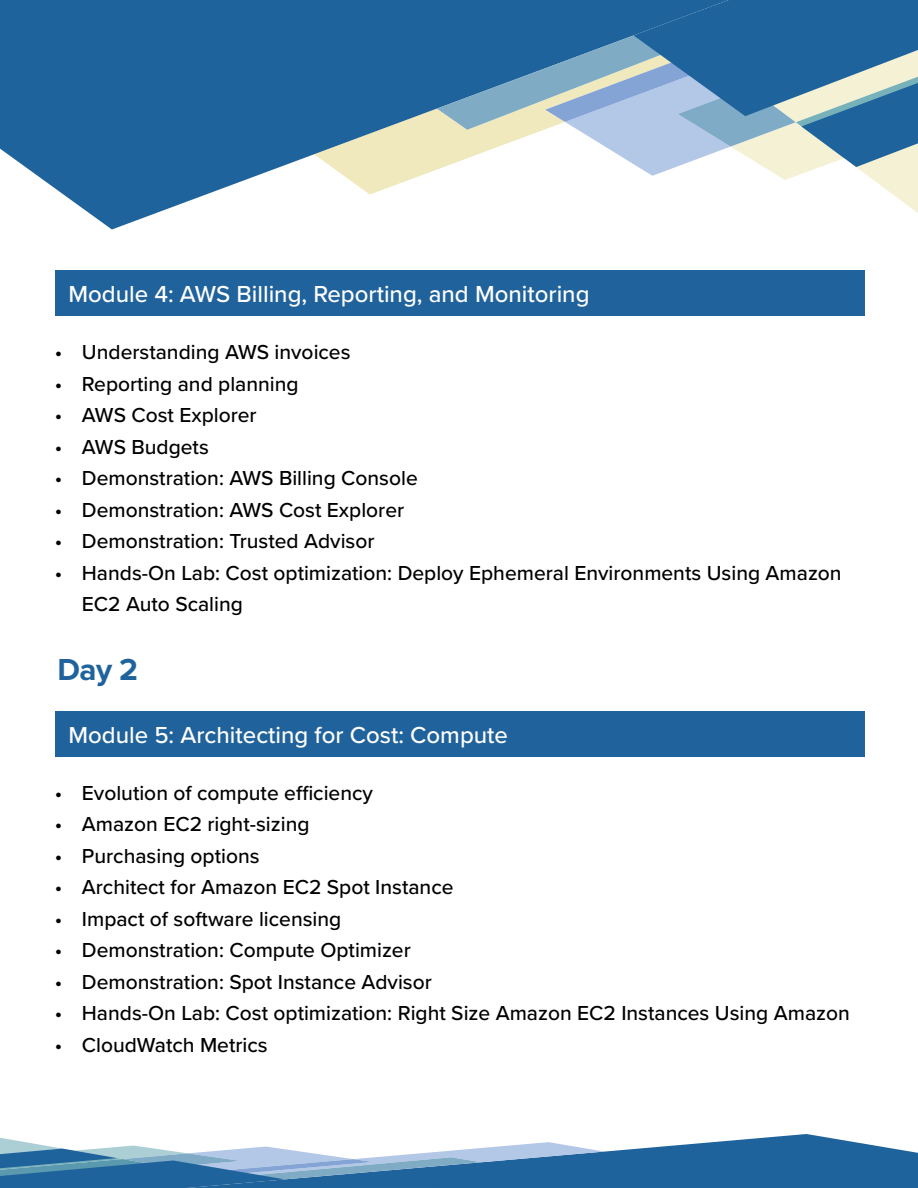
<style>
.page{position:relative;width:918px;height:1188px;background:#fff}
.page>*{position:absolute;margin:0;border:0;box-sizing:border-box;transform-origin:0 0}
.t1{font:700 31.5px "Proxima Nova";color:#1f639d}
.t2{font:500 24px "Proxima Nova";color:#fff}
.t3{font:500 21px/31.5px "Proxima Nova";color:#000}
</style>
<div class="page">
<svg style="left:0;top:1134px;width:918px;height:54px"></svg>
<svg style="left:0;top:0;width:437px;height:230px;fill:#1f639d"></svg>
<svg style="left:314px;top:44px;width:123px;height:151px;background:#789db1"></svg>
<svg style="left:437px;top:0;width:481px;height:213px"></svg>
<div style="left:55px;top:270px;width:810px;height:46px;background:#20629b"></div>
<div style="left:55px;top:711px;width:810px;height:46px;background:#20629b"></div>
<p class="t2" style="left:68px;top:277px;width:523px">Module 4: AWS Billing, Reporting, and Monitoring</p>
<p class="t3" style="left:55px;top:336px;width:297px">• Understanding AWS invoices</p>
<p class="t3" style="left:55px;top:367px;width:245px">• Reporting and planning</p>
<p class="t3" style="left:55px;top:399px;width:203px">• AWS Cost Explorer</p>
<p class="t3" style="left:55px;top:430px;width:155px">• AWS Budgets</p>
<p class="t3" style="left:55px;top:462px;width:364px">• Demonstration: AWS Billing Console</p>
<p class="t3" style="left:55px;top:493px;width:351px">• Demonstration: AWS Cost Explorer</p>
<p class="t3" style="left:55px;top:525px;width:321px">• Demonstration: Trusted Advisor</p>
<p class="t3" style="left:82px;top:556px;width:761px;text-indent:-27px">• Hands-On Lab: Cost optimization: Deploy Ephemeral Environments Using Amazon<br>EC2 Auto Scaling</p>
<h1 class="t1" style="left:58px;top:652px;width:82px">Day 2</h1>
<p class="t2" style="left:68px;top:717px;width:441px">Module 5: Architecting for Cost: Compute</p>
<p class="t3" style="left:55px;top:776px;width:320px">• Evolution of compute efficiency</p>
<p class="t3" style="left:55px;top:808px;width:256px">• Amazon EC2 right-sizing</p>
<p class="t3" style="left:55px;top:839px;width:206px">• Purchasing options</p>
<p class="t3" style="left:55px;top:871px;width:400px">• Architect for Amazon EC2 Spot Instance</p>
<p class="t3" style="left:55px;top:902px;width:288px">• Impact of software licensing</p>
<p class="t3" style="left:55px;top:934px;width:357px">• Demonstration: Compute Optimizer</p>
<p class="t3" style="left:55px;top:965px;width:379px">• Demonstration: Spot Instance Advisor</p>
<p class="t3" style="left:55px;top:997px;width:796px">• Hands-On Lab: Cost optimization: Right Size Amazon EC2 Instances Using Amazon</p>
<p class="t3" style="left:55px;top:1028px;width:214px">• CloudWatch Metrics</p>
</div>
